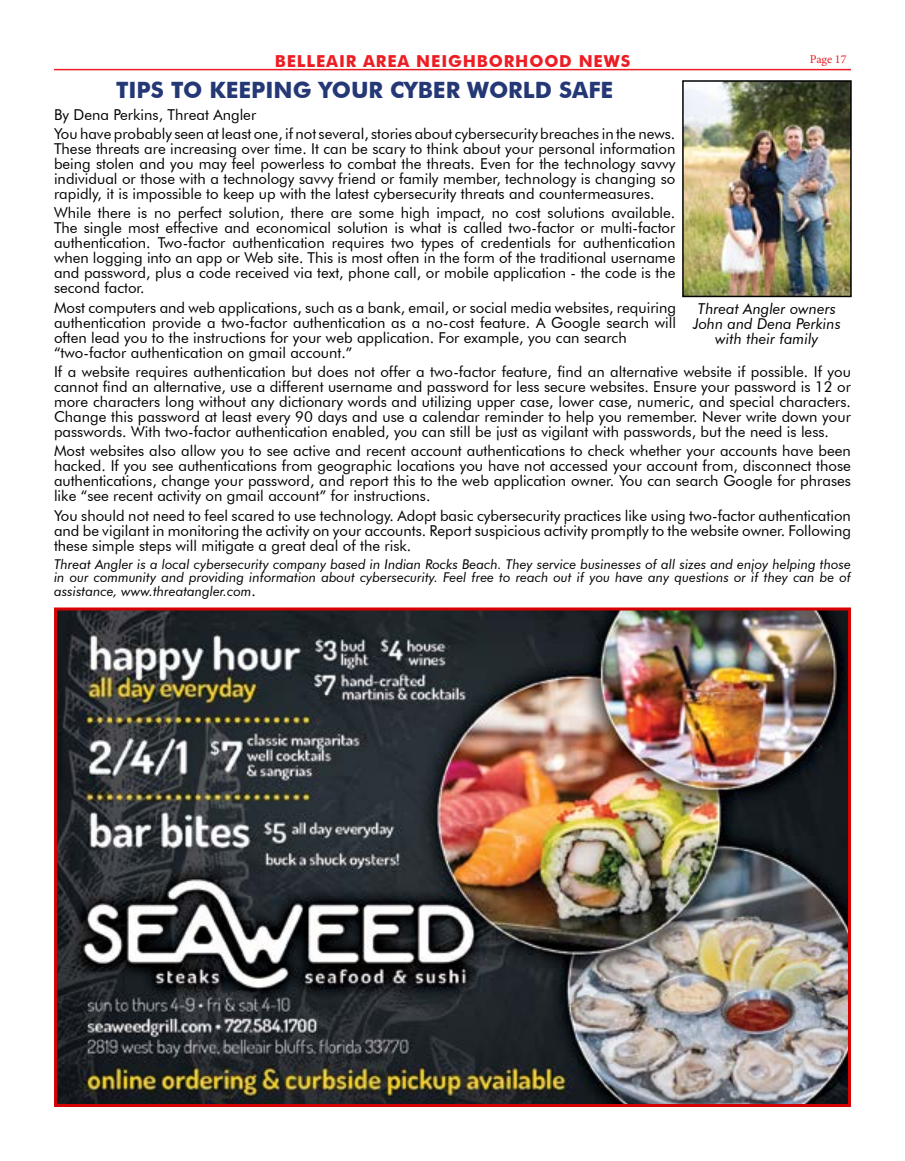
<style>
.page{position:relative;width:905px;height:1161px;background:#fff}
.page>*{position:absolute;margin:0;border:0;box-sizing:border-box;transform-origin:0 0}
.t1{font:700 22.5px "Futura BT";color:#253876}
.t2{font:700 16.5px "Futura BT";letter-spacing:.05em;color:#ed1d24}
.t3{font:15px/15px "Futura BT";color:#000;text-align:justify}
.t4{font:italic 15px/15px "Futura BT";color:#000;text-align:center}
.t5{font:italic 13.5px/13.5px "Futura BT";color:#000;text-align:justify}
.t6{font:12px "Minion Pro";letter-spacing:-.005em;color:#ed1d24}
.s1{font-style:normal;font-size:15px}
</style>
<div class="page">
<hr style="left:54px;top:69px;width:796px;height:1px;background:#ed1d24">
<img style="left:58px;top:612px;width:788px;height:491px">
<div style="left:54px;top:608px;width:796px;height:499px;border:3px solid #d60201"></div>
<img style="left:685px;top:83px;width:163px;height:211px">
<div style="left:682px;top:80px;width:169px;height:217px;border:2px solid #000"></div>
<p class="t2" style="left:275px;top:51px;width:357px">BELLEAIR AREA NEIGHBORHOOD NEWS</p>
<p class="t6" style="left:809px;top:52px;width:38px">Page 17</p>
<h1 class="t1" style="left:116px;top:76px;width:499px">TIPS TO KEEPING YOUR CYBER WORLD SAFE</h1>
<p class="t3" style="left:54px;top:105px;width:623px;line-height:19.4px">By Dena Perkins, Threat Angler<br>You have probably seen at least one, if not several, stories about cybersecurity breaches in the news.</p>
<p class="t3" style="left:54px;top:141px;width:623px">These threats are increasing over time. It can be scary to think about your personal information being stolen and you may feel powerless to combat the threats. Even for the technology savvy individual or those with a technology savvy friend or family member, technology is changing so rapidly, it is impossible to keep up with the latest cybersecurity threats and countermeasures.</p>
<p class="t3" style="left:54px;top:206px;width:623px">While there is no perfect solution, there are some high impact, no cost solutions available.<br>The single most effective and economical solution is what is called two-factor or multi-factor authentication. Two-factor authentication requires two types of credentials for authentication when logging into an app or Web site. This is most often in the form of the traditional username and password, plus a code received via text, phone call, or mobile application - the code is the second factor.</p>
<p class="t3" style="left:54px;top:300px;width:623px;text-align:left">Most computers and web applications, such as a bank, email, or social media websites, requiring authentication provide a two-factor authentication as a no-cost feature. A Google search will often lead you to the instructions for your web application. For example, you can search “two-factor authentication on gmail account.”</p>
<p class="t3" style="left:54px;top:364px;width:798px">If a website requires authentication but does not offer a two-factor feature, find an alternative website if possible. If you cannot find an alternative, use a different username and password for less secure websites. Ensure your password is 12 or more characters long without any dictionary words and utilizing upper case, lower case, numeric, and special characters.<br>Change this password at least every 90 days and use a calendar reminder to help you remember. Never write down your passwords. With two-factor authentication enabled, you can still be just as vigilant with passwords, but the need is less.</p>
<p class="t3" style="left:54px;top:443px;width:798px">Most websites also allow you to see active and recent account authentications to check whether your accounts have been hacked. If you see authentications from geographic locations you have not accessed your account from, disconnect those authentications, change your password, and report this to the web application owner. You can search Google for phrases like “see recent activity on gmail account” for instructions.</p>
<p class="t3" style="left:54px;top:508px;width:798px">You should not need to feel scared to use technology. Adopt basic cybersecurity practices like using two-factor authentication and be vigilant in monitoring the activity on your accounts. Report suspicious activity promptly to the website owner. Following these simple steps will mitigate a great deal of the risk.</p>
<p class="t5" style="left:54px;top:557px;width:798px">Threat Angler is a local cybersecurity company based in Indian Rocks Beach. They service businesses of all sizes and enjoy helping those in our community and providing information about cybersecurity. Feel free to reach out if you have any questions or if they can be of assistance, www.threatangler.com<span class="s1">.</span></p>
<p class="t4" style="left:693px;top:301px;width:149px">Threat Angler owners<br>John and Dena Perkins with their family</p>
</div>
